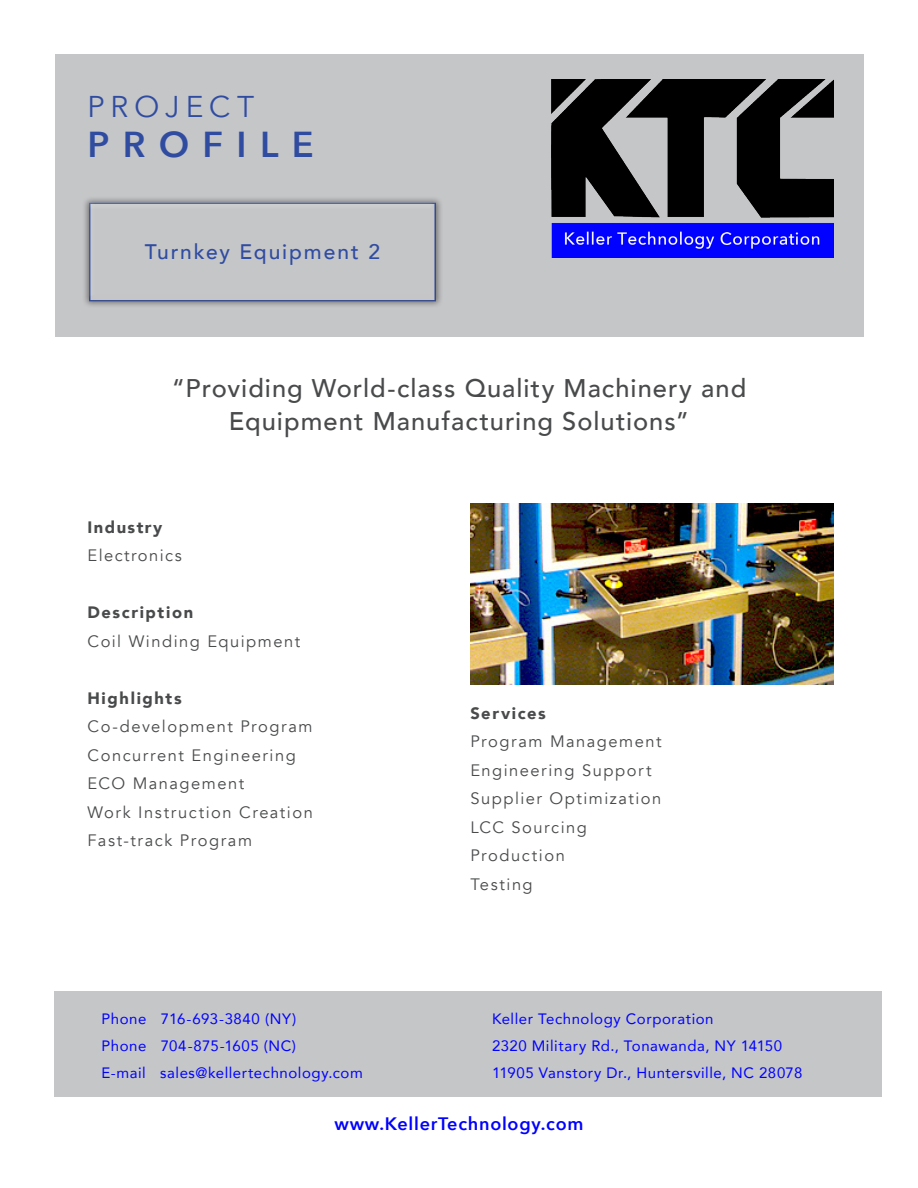
<style>
.page{position:relative;width:918px;height:1188px;background:#fff}
.page>*{position:absolute;margin:0;border:0;box-sizing:border-box;transform-origin:0 0}
.t1{font:600 36px "Avenir Next";letter-spacing:.37em;color:#304ca1}
.Primary_Text{font:30px "Avenir Next";letter-spacing:.185em;color:#304ca1}
.Quote_Text{font:500 25.5px/33px "Avenir";letter-spacing:.04em;color:#494a4b;text-align:center}
.t2{font:500 21px "Avenir";letter-spacing:.09em;color:#304ca1}
.t3{font:600 18px "Avenir Next";letter-spacing:.04em;color:#0001fe}
.Primary_Text-2{font:16.5px "Avenir";letter-spacing:.09em;color:#494a4b}
.Primary_Text-3{font:900 16.5px "Avenir";letter-spacing:.1em;color:#494a4b}
.Paragraph_Style_1{font:900 16.5px "Avenir";letter-spacing:.09em;color:#494a4b}
.t4{font:15px/27px "Avenir";letter-spacing:.035em;color:#0001fe}
</style>
<div class="page">
<div style="left:55px;top:54px;width:808px;height:283px;background:#c5c6c8"></div>
<div style="left:54px;top:991px;width:828px;height:106px;background:#c5c6c8"></div>
<img style="left:552px;top:79px;width:282px;height:179px">
<img style="left:470px;top:503px;width:364px;height:182px">
<div style="left:82px;top:195px;width:361px;height:114px;background:#231f20;opacity:.5"></div>
<div style="left:88px;top:202px;width:348px;height:101px;background:#c5c6c8"></div>
<p class="Primary_Text" style="left:87px;top:81px;width:168px">PROJECT</p>
<p class="t1" style="left:87px;top:114px;width:228px">PROFILE</p>
<p class="t2" style="left:145px;top:234px;width:237px">Turnkey Equipment 2</p>
<p class="Quote_Text" style="left:172px;top:370px;width:576px">“Providing World-class Quality Machinery and<br>Equipment Manufacturing Solutions”</p>
<p class="Paragraph_Style_1" style="left:87px;top:513px;width:76px">Industry</p>
<p class="Primary_Text-2" style="left:87px;top:546px;width:96px">Electronics</p>
<p class="Primary_Text-3" style="left:87px;top:598px;width:107px">Description</p>
<p class="Primary_Text-2" style="left:87px;top:631px;width:214px">Coil Winding Equipment</p>
<p class="Primary_Text-3" style="left:87px;top:684px;width:96px">Highlights</p>
<p class="Primary_Text-2" style="left:87px;top:717px;width:227px">Co-development Program</p>
<p class="Primary_Text-2" style="left:87px;top:745px;width:210px">Concurrent Engineering</p>
<p class="Primary_Text-2" style="left:87px;top:774px;width:158px">ECO Management</p>
<p class="Primary_Text-2" style="left:87px;top:802px;width:227px">Work Instruction Creation</p>
<p class="Primary_Text-2" style="left:87px;top:831px;width:166px">Fast-track Program</p>
<p class="Primary_Text-3" style="left:470px;top:699px;width:77px">Services</p>
<p class="Primary_Text-2" style="left:470px;top:731px;width:193px">Program Management</p>
<p class="Primary_Text-2" style="left:470px;top:760px;width:183px">Engineering Support</p>
<p class="Primary_Text-2" style="left:470px;top:788px;width:193px">Supplier Optimization</p>
<p class="Primary_Text-2" style="left:470px;top:817px;width:118px">LCC Sourcing</p>
<p class="Primary_Text-2" style="left:470px;top:845px;width:96px">Production</p>
<p class="Primary_Text-2" style="left:470px;top:874px;width:64px">Testing</p>
<p class="t4" style="left:102px;top:1005px;width:263px">Phone 716-693-3840 (NY)<br>Phone 704-875-1605 (NC)<br>E-mail sales@kellertechnology.com</p>
<p class="t4" style="left:492px;top:1005px;width:312px">Keller Technology Corporation<br>2320 Military Rd., Tonawanda, NY 14150<br>11905 Vanstory Dr., Huntersville, NC 28078</p>
<p class="t3" style="left:335px;top:1108px;width:250px">www.KellerTechnology.com</p>
</div>
